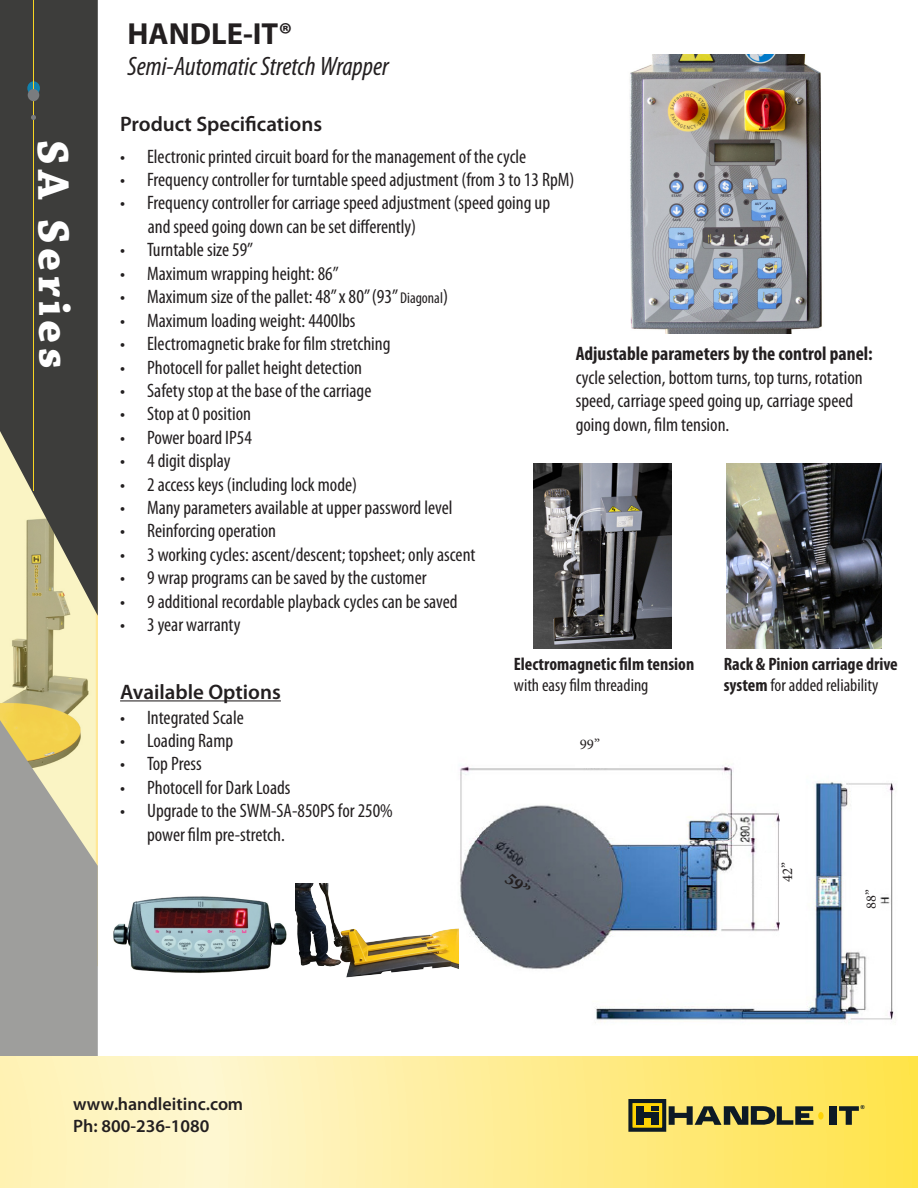
<style>
.page{position:relative;width:918px;height:1188px;background:#fff}
.page>*{position:absolute;margin:0;border:0;box-sizing:border-box;transform-origin:0 0}
.t1{font:700 46.5px "Chaparral Pro";letter-spacing:.085em;color:#fff}
.t2{font:700 30.6px "Myriad Pro";color:#231f20}
.t3{font:italic condensed 26.7px "Myriad Pro";color:#231f20}
.t4{font:600 21px "Myriad Pro";color:#231f20}
.t5{font:condensed 19.5px/23.4px "Myriad Pro";color:#231f20}
.t6{font:700 condensed 18px/21.6px "Myriad Pro";color:#231f20}
.t7{font:600 18px "Myriad Pro";color:#231f20}
.t8{font:14.85px "Minion Pro";color:#231f20}
.t9{font:14.4px "Minion Pro";color:#231f20}
.t10{font:900 5.4px "Arial";color:#0d1a25}
.s1{font-size:19.95px}
.s2{font-size:15.6px}
.s3{font-weight:700}
.s4{font-weight:400}
</style>
<div class="page">
<svg style="left:0;top:616px;width:98px;height:104px;background:#d5cc95"></svg>
<svg style="left:0;top:0;width:98px;height:616px;background:#56554b"></svg>
<svg style="left:0;top:720px;width:98px;height:337px;background:#b0ac9a"></svg>
<svg style="left:0;top:1057px;width:918px;height:131px;background:#feee99"></svg>
<div style="left:630px;top:1101px;width:34px;height:29px;background:#fed304"></div>
<div style="left:628px;top:1099px;width:38px;height:33px;border:4px solid #0d1a25"></div>
<div style="left:651px;top:1113px;width:8px;height:12px;background:#0d1a25"></div>
<div style="left:636px;top:1106px;width:8px;height:19px;background:#0d1a25"></div>
<div style="left:636px;top:1113px;width:23px;height:5px;background:#0d1a25"></div>
<svg style="left:651px;top:1106px;width:8px;height:4px"></svg>
<svg style="left:839px;top:1106px;width:20px;height:19px"></svg>
<svg style="left:669px;top:1106px;width:144px;height:19px;background:#706e41"></svg>
<div style="left:829px;top:1106px;width:7px;height:19px;background:#0d1a25"></div>
<div style="left:818px;top:1112px;width:6px;height:8px;background:#fed304;border-radius:50%"></div>
<svg style="left:27px;top:81px;width:13px;height:14px"></svg>
<hr style="left:34px;top:0;width:1px;height:490px;background:#f8d522">
<div style="left:28px;top:89px;width:11px;height:12px;background:#7a7c7f;border-radius:50%"></div>
<svg style="left:31px;top:115px;width:5px;height:5px"></svg>
<hr style="left:120px;top:700px;width:161px;height:1px;background:#231f20">
<img style="left:113px;top:896px;width:174px;height:77px">
<img style="left:630px;top:54px;width:192px;height:280px">
<img style="left:533px;top:463px;width:138px;height:185px">
<img style="left:726px;top:463px;width:156px;height:185px">
<img style="left:595px;top:781px;width:300px;height:242px">
<img style="left:460px;top:765px;width:336px;height:209px">
<img style="left:296px;top:884px;width:163px;height:94px">
<div style="left:762px;top:853px;width:14px;height:43px;background:#fff"></div>
<div style="left:737px;top:867px;width:13px;height:43px;background:#fff"></div>
<div style="left:576px;top:755px;width:43px;height:12px;background:#fff"></div>
<svg style="left:504px;top:872px;width:28px;height:20px"></svg>
<p class="t1" style="left:81px;top:140px;width:230px;rotate:90deg">SA Series</p>
<p class="t2" style="left:128px;top:14px;width:166px">HANDLE-IT®</p>
<p class="t3" style="left:128px;top:50px;width:263px">Semi-Automatic Stretch Wrapper</p>
<p class="t4" style="left:120px;top:110px;width:204px">Product Specifications</p>
<p class="t5" style="left:120px;top:144px;width:408px">• Electronic printed circuit board for the management of the cycle</p>
<p class="t5" style="left:120px;top:168px;width:456px">• Frequency controller for turntable speed adjustment (from 3 to 13 RpM)</p>
<p class="t5" style="left:120px;top:191px;width:432px">• Frequency controller for carriage speed adjustment (speed going up</p>
<p class="t5" style="left:148px;top:214px;width:270px">and speed going down can be set differently)</p>
<p class="t5" style="left:120px;top:238px;width:135px">• Turntable size 59”</p>
<p class="t5" style="left:120px;top:261px;width:220px">• Maximum wrapping height: 86”</p>
<p class="t5" style="left:120px;top:285px;width:329px">• Maximum size of the pallet: <span class="s1">48” x 80” (93”</span> <span class="s2">Diagonal</span><span class="s1">)</span></p>
<p class="t5" style="left:120px;top:308px;width:237px">• Maximum loading weight: 4400lbs</p>
<p class="t5" style="left:120px;top:332px;width:272px">• Electromagnetic brake for film stretching</p>
<p class="t5" style="left:120px;top:355px;width:244px">• Photocell for pallet height detection</p>
<p class="t5" style="left:120px;top:379px;width:253px">• Safety stop at the base of the carriage</p>
<p class="t5" style="left:120px;top:402px;width:133px">• Stop at 0 position</p>
<p class="t5" style="left:120px;top:425px;width:133px">• Power board IP54</p>
<p class="t5" style="left:120px;top:449px;width:112px">• 4 digit display</p>
<p class="t5" style="left:120px;top:472px;width:239px">• 2 access keys (including lock mode)</p>
<p class="t5" style="left:120px;top:496px;width:334px">• Many parameters available at upper password level</p>
<p class="t5" style="left:120px;top:519px;width:158px">• Reinforcing operation</p>
<p class="t5" style="left:120px;top:542px;width:357px">• 3 working cycles: ascent/descent; topsheet; only ascent</p>
<p class="t5" style="left:120px;top:566px;width:308px">• 9 wrap programs can be saved by the customer</p>
<p class="t5" style="left:120px;top:589px;width:339px">• 9 additional recordable playback cycles can be saved</p>
<p class="t5" style="left:120px;top:613px;width:122px">• 3 year warranty</p>
<p class="t5" style="left:576px;top:342px;width:299px"><span class="s3">Adjustable parameters by the control panel: </span>cycle selection, bottom turns, top turns, rotation speed, carriage speed going up, carriage speed going down, film tension.</p>
<p class="t4" style="left:120px;top:678px;width:162px">Available Options</p>
<p class="t5" style="left:120px;top:705px;width:125px">• Integrated Scale</p>
<p class="t5" style="left:120px;top:729px;width:115px">• Loading Ramp</p>
<p class="t5" style="left:120px;top:752px;width:83px">• Top Press</p>
<p class="t5" style="left:120px;top:775px;width:172px">• Photocell for Dark Loads</p>
<p class="t5" style="left:147px;top:799px;width:247px;text-indent:-27px">• Upgrade to the SWM-SA-850PS for 250% power film pre-stretch.</p>
<p class="t6" style="left:514px;top:652px;width:182px">Electromagnetic film tension <span class="s4">with easy film threading</span></p>
<p class="t6" style="left:724px;top:652px;width:176px">Rack &amp; Pinion carriage drive system <span class="s4">for added reliability</span></p>
<p class="t8" style="left:580px;top:734px;width:22px">99”</p>
<p class="t8" style="left:778px;top:882px;width:22px;rotate:-90deg">42”</p>
<p class="t9" style="left:862px;top:909px;width:21px;rotate:-90deg">88”</p>
<p class="t7" style="left:73px;top:1093px;width:171px">www.handleitinc.com</p>
<p class="t10" style="left:860px;top:1103px;width:6px">®</p>
<p class="t7" style="left:73px;top:1114px;width:138px">Ph: 800-236-1080</p>
</div>
